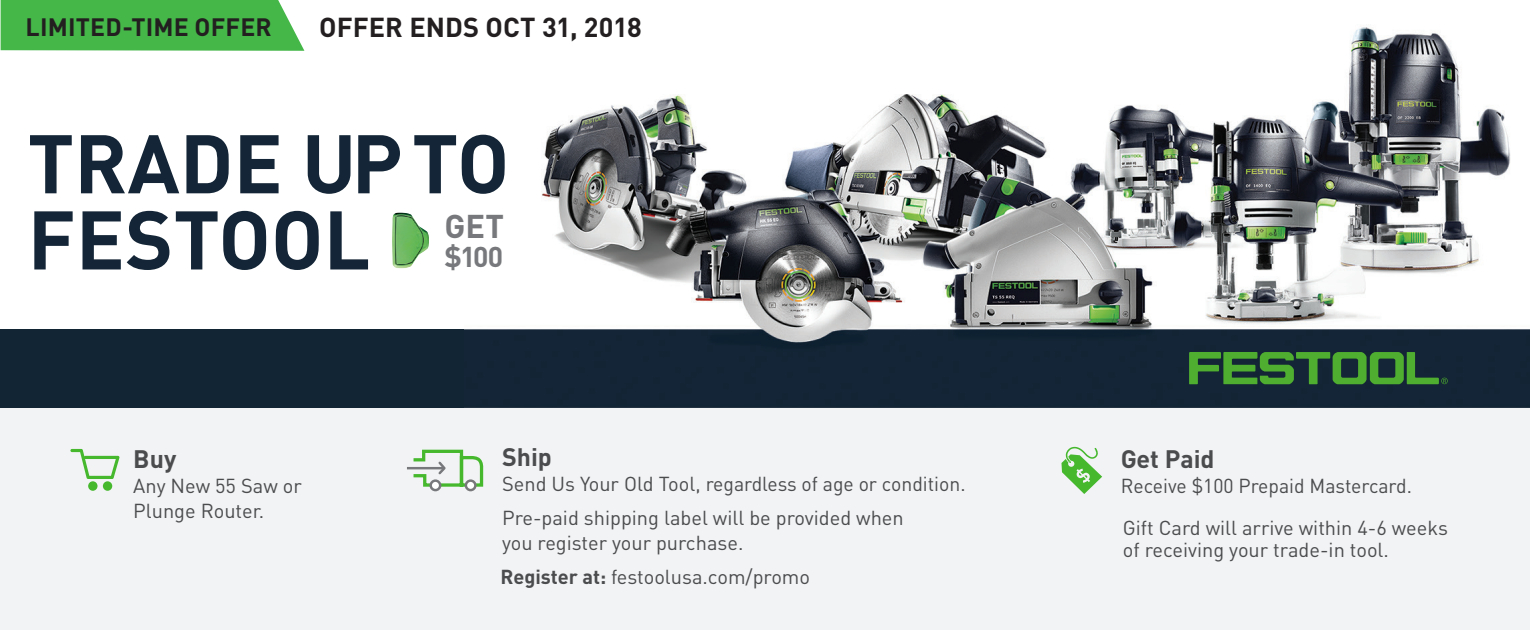
<style>
.page{position:relative;width:1530px;height:630px;background:#fff}
.page>*{position:absolute;margin:0;border:0;box-sizing:border-box;transform-origin:0 0}
.t1{font:700 81.75px "DIN Pro";color:#132536}
.t2{font:700 32.5px "DIN Pro";color:#76787b}
.t3{font:700 28.25px "DIN Pro";color:#76787b}
.Strength___Benefits{font:700 27px "DIN Pro";color:#231f20}
.t4{font:700 25px "DIN Pro";color:#4b4c4d}
.Strength___Benefits-2{font:700 24.75px "DIN Pro";letter-spacing:.005em;color:#231f20}
.t5{font:20px/25px "DIN Pro";color:#4b4c4d}
.s1{font-weight:700}
</style>
<div class="page">
<div style="left:0;top:390px;width:1530px;height:240px;background:#f2f3f4"></div>
<div style="left:0;top:329px;width:1518px;height:78px;background:#122535"></div>
<img style="left:465px;top:27px;width:1065px;height:381px">
<svg style="left:1189px;top:352px;width:259px;height:32px"></svg>
<img style="left:392px;top:213px;width:37px;height:55px">
<div style="left:1px;top:0;width:303px;height:51px;background:#45b749"></div>
<svg style="left:70px;top:449px;width:50px;height:30px"></svg>
<div style="left:88px;top:481px;width:10px;height:10px;background:#45b82e;border-radius:50%"></div>
<div style="left:103px;top:481px;width:9px;height:10px;background:#45b82e;border-radius:50%"></div>
<hr style="left:407px;top:467px;width:37px;height:2px;background:#76787b">
<svg style="left:410px;top:449px;width:74px;height:39px"></svg>
<svg style="left:431px;top:481px;width:9px;height:9px"></svg>
<div style="left:429px;top:479px;width:12px;height:12px;border:2px solid #76787b;border-radius:50%"></div>
<svg style="left:466px;top:481px;width:9px;height:9px"></svg>
<div style="left:465px;top:479px;width:12px;height:12px;border:2px solid #78787a;border-radius:50%"></div>
<svg style="left:1061px;top:447px;width:41px;height:47px"></svg>
<p class="Strength___Benefits-2" style="left:26px;top:10px;width:248px">LIMITED-TIME OFFER</p>
<p class="Strength___Benefits" style="left:319px;top:9px;width:324px">OFFER ENDS OCT 31, 2018</p>
<p class="t1" style="left:28px;top:108px;width:483px">TRADE UP TO</p>
<p class="t1" style="left:28px;top:184px;width:344px">FESTOOL</p>
<p class="t2" style="left:445px;top:204px;width:61px">GET</p>
<p class="t3" style="left:445px;top:238px;width:60px">$100</p>
<p class="t4" style="left:133px;top:442px;width:45px">Buy</p>
<p class="t5" style="left:133px;top:472px;width:170px">Any New 55 Saw or<br>Plunge Router.</p>
<p class="t4" style="left:502px;top:440px;width:51px">Ship</p>
<p class="t5" style="left:502px;top:471px;width:465px">Send Us Your Old Tool, regardless of age or condition.</p>
<p class="t4" style="left:1121px;top:442px;width:95px">Get Paid</p>
<p class="t5" style="left:1121px;top:472px;width:293px">Receive $100 Prepaid Mastercard.</p>
<p class="t5" style="left:502px;top:504px;width:403px">Pre-paid shipping label will be provided when you register your purchase.</p>
<p class="t5" style="left:1123px;top:516px;width:327px;line-height:22.5px">Gift Card will arrive within 4-6 weeks of receiving your trade-in tool.</p>
<p class="t5" style="left:500px;top:564px;width:311px"><span class="s1">Register at:</span> festoolusa.com/promo</p>
</div>
